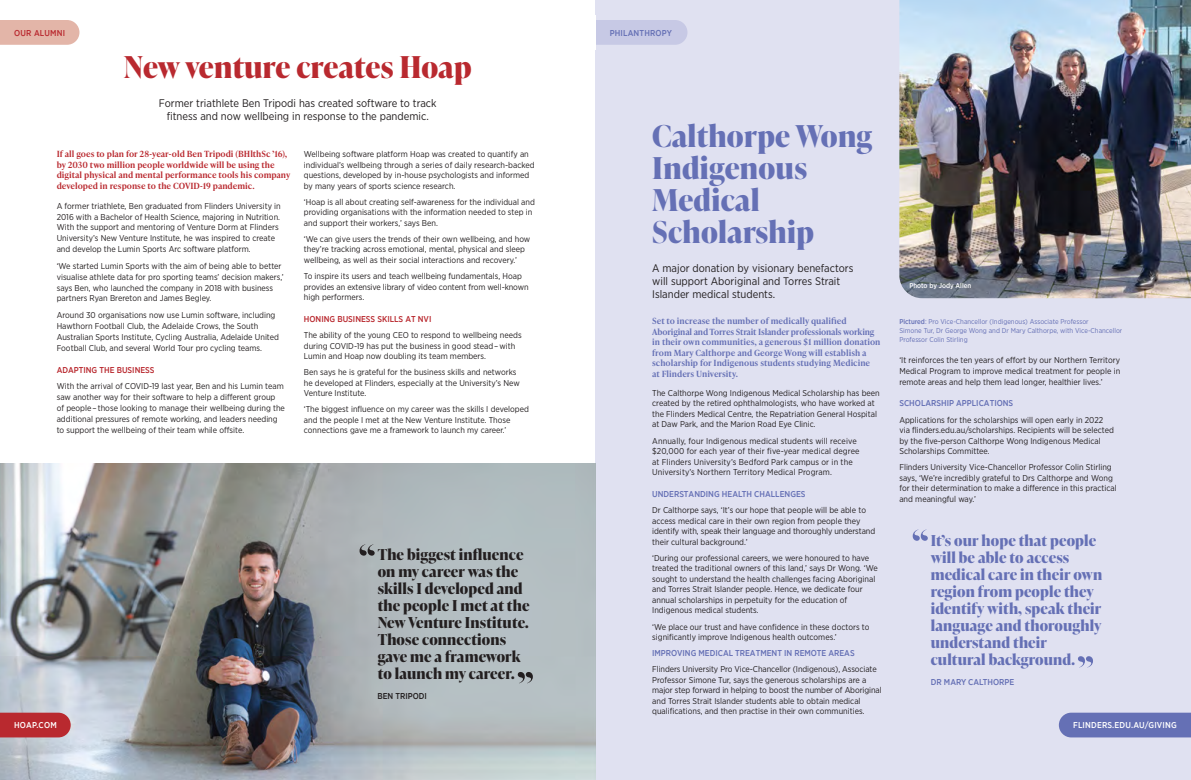
<style>
.page{position:relative;width:1191px;height:780px;background:#fff}
.page>*{position:absolute;margin:0;border:0;box-sizing:border-box;transform-origin:0 0}
.t1{font:700 30px/32px "Ivy Presto Display";letter-spacing:.01em;color:#6570b5}
.t2{font:700 30px "Ivy Presto Display";letter-spacing:.005em;color:#b9292f}
.t3{font:700 15px/17px "Ivy Presto Display";letter-spacing:.01em;color:#6570b5}
.t4{font:700 15px/17px "Ivy Presto Display";letter-spacing:.01em;color:#231f20}
.t5{font:11px/13px "Gotham Narrow";color:#231f20;text-align:center}
.t6{font:8.5px/10.5px "Gotham Narrow";color:#231f20}
.t7{font:600 8.5px/10.5px "Ivy Presto Text";color:#6570b5}
.t8{font:600 8.5px/10.9px "Ivy Presto Text";color:#b9292f}
.t9{font:500 8.5px "Gotham Narrow";color:#6570b5}
.t10{font:500 8.5px "Gotham Narrow";color:#b9292f}
.t11{font:500 8.5px "Gotham Narrow";letter-spacing:.02em;color:#fff}
.t12{font:500 8.5px "Gotham Narrow";letter-spacing:.02em;color:#6570b5}
.t13{font:500 8.5px "Gotham Narrow";color:#231f20}
.t14{font:500 8.5px "Gotham Narrow";letter-spacing:.02em;color:#b9292f}
.t15{font:7px/9px "Gotham Narrow";color:#6570b5}
.t16{font:500 7px "Gotham Narrow";color:#fff}
.s1{font-weight:500}
</style>
<div class="page">
<div style="left:595px;top:0;width:596px;height:780px;background:#e0e1f1"></div>
<img style="left:0;top:464px;width:595px;height:316px">
<svg style="left:359px;top:544px;width:16px;height:11px"></svg>
<svg style="left:518px;top:672px;width:15px;height:11px"></svg>
<div style="left:0;top:20px;width:79px;height:25px;background:#e3b5a8"></div>
<svg style="left:0;top:712px;width:71px;height:25px;background:#ba343a"></svg>
<div style="left:583px;top:20px;width:104px;height:25px;background:#c7c9e5;border-radius:12px"></div>
<img style="left:899px;top:0;width:292px;height:298px">
<svg style="left:912px;top:529px;width:15px;height:11px"></svg>
<svg style="left:1078px;top:656px;width:15px;height:11px"></svg>
<div style="left:1058px;top:712px;width:133px;height:25px;background:#6570b5"></div>
<div style="left:571px;top:15px;width:24px;height:35px;background:#fff"></div>
<p class="t14" style="left:14px;top:27px;width:52px">OUR ALUMNI</p>
<h1 class="t2" style="left:124px;top:46px;width:349px">New venture creates Hoap</h1>
<p class="t5" style="left:159px;top:97px;width:279px">Former triathlete Ben Tripodi has created software to track fitness and now wellbeing in response to the pandemic.</p>
<p class="t8" style="left:57px;top:148px;width:235px">If all goes to plan for 28-year-old Ben Tripodi (BHlthSc ’16), by 2030 two million people worldwide will be using the digital physical and mental performance tools his company developed in response to the COVID-19 pandemic.</p>
<p class="t6" style="left:57px;top:200px;width:226px;line-height:10.9px">A former triathlete, Ben graduated from Flinders University in 2016 with a Bachelor of Health Science, majoring in Nutrition.<br>With the support and mentoring of Venture Dorm at Flinders University’s New Venture Institute, he was inspired to create and develop the Lumin Sports Arc software platform.</p>
<p class="t6" style="left:57px;top:260px;width:229px;line-height:10.9px">‘We started Lumin Sports with the aim of being able to better visualise athlete data for pro sporting teams’ decision makers,’ says Ben, who launched the company in 2018 with business partners Ryan Brereton and James Begley.</p>
<p class="t6" style="left:57px;top:309px;width:224px;line-height:10.9px">Around 30 organisations now use Lumin software, including Hawthorn Football Club, the Adelaide Crows, the South Australian Sports Institute, Cycling Australia, Adelaide United Football Club, and several World Tour pro cycling teams.</p>
<p class="t10" style="left:57px;top:364px;width:99px">ADAPTING THE BUSINESS</p>
<p class="t6" style="left:57px;top:381px;width:230px;line-height:10.9px">With the arrival of COVID-19 last year, Ben and his Lumin team saw another way for their software to help a different group of people – those looking to manage their wellbeing during the additional pressures of remote working, and leaders needing to support the wellbeing of their team while offsite.</p>
<p class="t6" style="left:304px;top:149px;width:232px">Wellbeing software platform Hoap was created to quantify an individual’s wellbeing through a series of daily research-backed questions, developed by in-house psychologists and informed by many years of sports science research.</p>
<p class="t6" style="left:304px;top:196px;width:233px">‘Hoap is all about creating self-awareness for the individual and providing organisations with the information needed to step in and support their workers,’ says Ben.</p>
<p class="t6" style="left:304px;top:233px;width:228px">‘We can give users the trends of their own wellbeing, and how they’re tracking across emotional, mental, physical and sleep wellbeing, as well as their social interactions and recovery.’</p>
<p class="t6" style="left:304px;top:270px;width:226px">To inspire its users and teach wellbeing fundamentals, Hoap provides an extensive library of video content from well-known high performers.</p>
<p class="t10" style="left:304px;top:313px;width:129px">HONING BUSINESS SKILLS AT NVI</p>
<p class="t6" style="left:304px;top:329px;width:219px">The ability of the young CEO to respond to wellbeing needs during COVID-19 has put the business in good stead – with<br>Lumin and Hoap now doubling its team members.</p>
<p class="t6" style="left:304px;top:367px;width:217px">Ben says he is grateful for the business skills and networks he developed at Flinders, especially at the University’s New<br>Venture Institute.</p>
<p class="t6" style="left:304px;top:404px;width:226px">‘The biggest influence on my career was the skills I developed and the people I met at the New Venture Institute. Those connections gave me a framework to launch my career.’</p>
<p class="t11" style="left:14px;top:720px;width:44px">HOAP.COM</p>
<h2 class="t4" style="left:378px;top:545px;width:153px">The biggest influence on my career was the skills I developed and the people I met at the<br>New Venture Institute.<br>Those connections gave me a framework to launch my career.</h2>
<p class="t13" style="left:377px;top:690px;width:51px">BEN TRIPODI</p>
<p class="t12" style="left:609px;top:27px;width:64px">PHILANTHROPY</p>
<h1 class="t1" style="left:652px;top:119px;width:222px">Calthorpe Wong<br>Indigenous<br>Medical<br>Scholarship</h1>
<p class="t5" style="left:652px;top:261px;width:203px;text-align:left">A major donation by visionary benefactors will support Aboriginal and Torres Strait<br>Islander medical students.</p>
<p class="t7" style="left:652px;top:315px;width:230px">Set to increase the number of medically qualified Aboriginal and Torres Strait Islander professionals working in their own communities, a generous $1 million donation from Mary Calthorpe and George Wong will establish a scholarship for Indigenous students studying Medicine<br>at Flinders University.</p>
<p class="t6" style="left:652px;top:387px;width:229px">The Calthorpe Wong Indigenous Medical Scholarship has been created by the retired ophthalmologists, who have worked at the Flinders Medical Centre, the Repatriation General Hospital at Daw Park, and the Marion Road Eye Clinic.</p>
<p class="t6" style="left:652px;top:435px;width:209px">Annually, four Indigenous medical students will receive $20,000 for each year of their five-year medical degree at Flinders University’s Bedford Park campus or in the University’s Northern Territory Medical Program.</p>
<p class="t9" style="left:652px;top:488px;width:155px">UNDERSTANDING HEALTH CHALLENGES</p>
<p class="t6" style="left:652px;top:504px;width:224px">Dr Calthorpe says, ‘It’s our hope that people will be able to access medical care in their own region from people they identify with, speak their language and thoroughly understand their cultural background.’</p>
<p class="t6" style="left:652px;top:552px;width:227px">‘During our professional careers, we were honoured to have treated the traditional owners of this land,’ says Dr Wong. ‘We sought to understand the health challenges facing Aboriginal and Torres Strait Islander people. Hence, we dedicate four annual scholarships in perpetuity for the education of Indigenous medical students.</p>
<p class="t6" style="left:652px;top:621px;width:219px">‘We place our trust and have confidence in these doctors to significantly improve Indigenous health outcomes.’</p>
<p class="t9" style="left:652px;top:647px;width:204px">IMPROVING MEDICAL TREATMENT IN REMOTE AREAS</p>
<p class="t6" style="left:652px;top:664px;width:231px">Flinders University Pro Vice-Chancellor (Indigenous), Associate Professor Simone Tur, says the generous scholarships are a major step forward in helping to boost the number of Aboriginal and Torres Strait Islander students able to obtain medical qualifications, and then practise in their own communities.</p>
<p class="t16" style="left:909px;top:281px;width:63px">Photo by Jody Allen</p>
<p class="t15" style="left:899px;top:316px;width:224px"><span class="s1">Pictured</span>: Pro Vice-Chancellor (Indigenous) Associate Professor<br>Simone Tur, Dr George Wong and Dr Mary Calthorpe, with Vice-Chancellor<br>Professor Colin Stirling</p>
<p class="t6" style="left:899px;top:355px;width:222px;text-align:justify">‘It reinforces the ten years of effort by our Northern Territory Medical Program to improve medical treatment for people in remote areas and help them lead longer, healthier lives.’</p>
<p class="t9" style="left:899px;top:398px;width:115px">SCHOLARSHIP APPLICATIONS</p>
<p class="t6" style="left:899px;top:414px;width:216px">Applications for the scholarships will open early in 2022 via flinders.edu.au/scholarships. Recipients will be selected by the five-person Calthorpe Wong Indigenous Medical Scholarships Committee.</p>
<p class="t6" style="left:899px;top:462px;width:219px">Flinders University Vice-Chancellor Professor Colin Stirling says, ‘We’re incredibly grateful to Drs Calthorpe and Wong for their determination to make a difference in this practical and meaningful way.’</p>
<h2 class="t3" style="left:930px;top:531px;width:173px">It’s our hope that people will be able to access medical care in their own region from people they identify with, speak their language and thoroughly understand their cultural background.</h2>
<p class="t9" style="left:930px;top:676px;width:85px">DR MARY CALTHORPE</p>
<p class="t11" style="left:1073px;top:720px;width:105px">FLINDERS.EDU.AU/GIVING</p>
</div>
